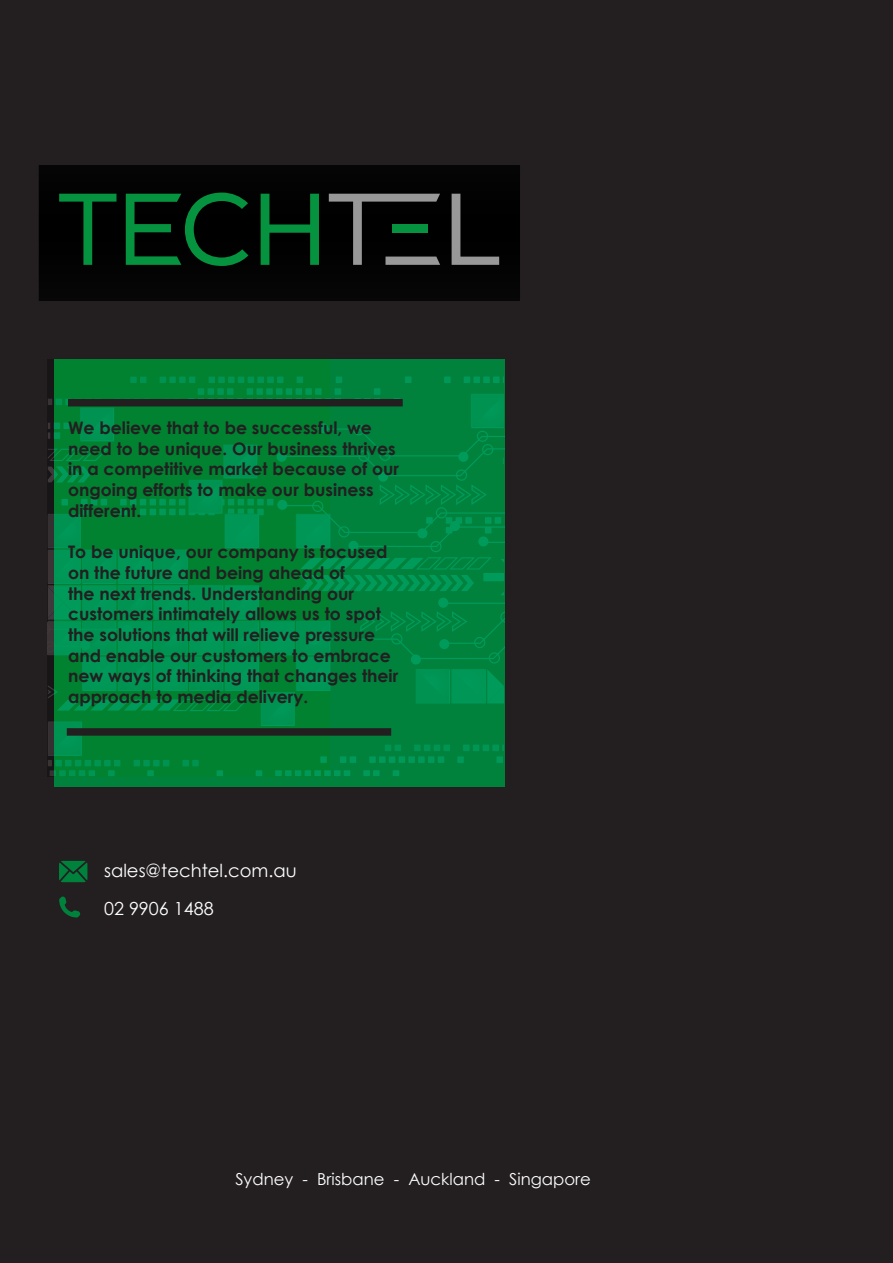
<style>
.page{position:relative;width:893px;height:1263px;background:#231f20}
.page>*{position:absolute;margin:0;border:0;box-sizing:border-box;transform-origin:0 0}
.t1{font:18px "Century Gothic";color:#fff}
.t2{font:700 17.25px/20.7px "Century Gothic";color:#231f20}
.t3{font:16.5px "Century Gothic";color:#fff}
</style>
<div class="page">
<div style="left:39px;top:166px;width:481px;height:134px;background:#040404"></div>
<svg style="left:59px;top:194px;width:57px;height:71px;background:#01240f"></svg>
<svg style="left:261px;top:194px;width:58px;height:71px;background:#023818"></svg>
<svg style="left:452px;top:194px;width:47px;height:71px;background:#2a2a2a"></svg>
<svg style="left:329px;top:194px;width:111px;height:71px;background:#232926"></svg>
<svg style="left:126px;top:193px;width:122px;height:73px;background:#023215"></svg>
<div style="left:54px;top:359px;width:450px;height:428px;background:#00823d"></div>
<div style="left:48px;top:359px;width:281px;height:17px;background:#008231"></div>
<svg style="left:48px;top:376px;width:456px;height:400px"></svg>
<div style="left:68px;top:399px;width:335px;height:7px;background:#231f20"></div>
<div style="left:67px;top:728px;width:324px;height:8px;background:#231f20"></div>
<svg style="left:59px;top:896px;width:21px;height:21px"></svg>
<svg style="left:59px;top:861px;width:28px;height:21px"></svg>
<p class="t2" style="left:68px;top:417px;width:332px">We believe that to be successful, we need to be unique. Our business thrives in a competitive market because of our ongoing efforts to make our business different.</p>
<p class="t2" style="left:68px;top:541px;width:332px">To be unique, our company is focused on the future and being ahead of<br>the next trends. Understanding our customers intimately allows us to spot the solutions that will relieve pressure and enable our customers to embrace new ways of thinking that changes their approach to media delivery.</p>
<p class="t1" style="left:104px;top:858px;width:194px">sales@techtel.com.au</p>
<p class="t1" style="left:104px;top:895px;width:111px">02 9906 1488</p>
<p class="t3" style="left:235px;top:1167px;width:357px">Sydney - Brisbane - Auckland - Singapore</p>
</div>
